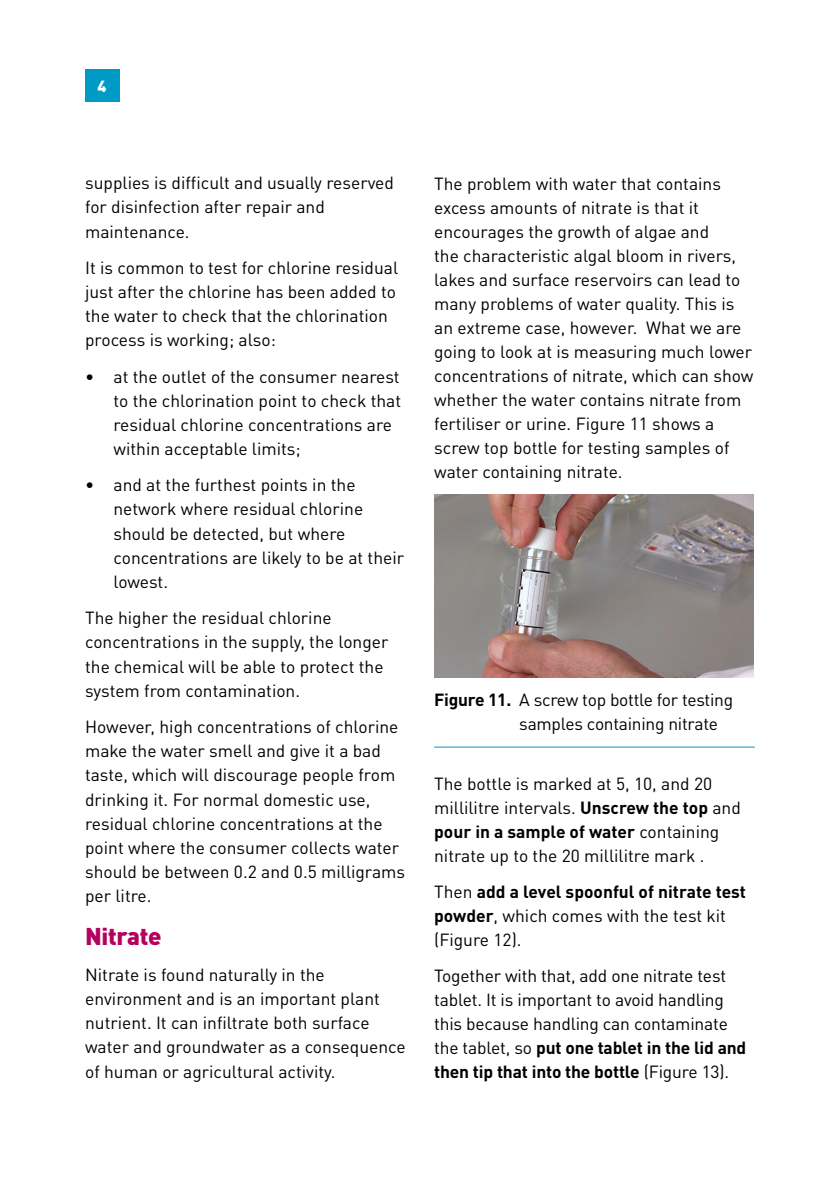
<style>
.page{position:relative;width:840px;height:1191px;background:#fff}
.page>*{position:absolute;margin:0;border:0;box-sizing:border-box;transform-origin:0 0}
.t1{font:900 24px "DINOT";letter-spacing:-.015em;color:#b6005d}
.t2{font:17.4px/24.2px "DINOT";color:#000}
.t3{font:900 16px "DINOT";color:#fff}
.s1{font-weight:700}
</style>
<div class="page">
<div style="left:85px;top:69px;width:34px;height:33px;background:#009ac7"></div>
<hr style="left:434px;top:746px;width:320px;height:1px;background:#009ac7">
<img style="left:434px;top:495px;width:319px;height:183px">
<p class="t3" style="left:97px;top:76px;width:10px">4</p>
<p class="t2" style="left:85px;top:170px;width:310px">supplies is difficult and usually reserved for disinfection after repair and maintenance.</p>
<p class="t2" style="left:85px;top:255px;width:314px">It is common to test for chlorine residual just after the chlorine has been added to the water to check that the chlorination process is working; also:</p>
<p class="t2" style="left:113px;top:364px;width:289px;text-indent:-28px">• at the outlet of the consumer nearest to the chlorination point to check that residual chlorine concentrations are within acceptable limits;</p>
<p class="t2" style="left:113px;top:472px;width:292px;text-indent:-28px">• and at the furthest points in the network where residual chlorine should be detected, but where concentrations are likely to be at their lowest.</p>
<p class="t2" style="left:85px;top:605px;width:304px">The higher the residual chlorine concentrations in the supply, the longer the chemical will be able to protect the system from contamination.</p>
<p class="t2" style="left:85px;top:714px;width:321px">However, high concentrations of chlorine make the water smell and give it a bad taste, which will discourage people from drinking it. For normal domestic use, residual chlorine concentrations at the point where the consumer collects water should be between 0.2 and 0.5 milligrams per litre.</p>
<h1 class="t1" style="left:85px;top:919px;width:78px">Nitrate</h1>
<p class="t2" style="left:85px;top:962px;width:322px">Nitrate is found naturally in the environment and is an important plant nutrient. It can infiltrate both surface water and groundwater as a consequence of human or agricultural activity.</p>
<p class="t2" style="left:434px;top:171px;width:320px">The problem with water that contains excess amounts of nitrate is that it encourages the growth of algae and<br>the characteristic algal bloom in rivers, lakes and surface reservoirs can lead to many problems of water quality. This is an extreme case, however. What we are going to look at is measuring much lower concentrations of nitrate, which can show whether the water contains nitrate from fertiliser or urine. Figure 11 shows a screw top bottle for testing samples of water containing nitrate.</p>
<p class="t2" style="left:519px;top:687px;width:215px;text-indent:-85px"><span class="s1">Figure 11.</span> A screw top bottle for testing samples containing nitrate</p>
<p class="t2" style="left:434px;top:771px;width:308px">The bottle is marked at 5, 10, and 20 millilitre intervals. <span class="s1">Unscrew the top</span> and <span class="s1">pour in a sample of water</span> containing nitrate up to the 20 millilitre mark .</p>
<p class="t2" style="left:434px;top:879px;width:313px">Then <span class="s1">add a level spoonful of nitrate test powder</span>, which comes with the test kit (Figure 12).</p>
<p class="t2" style="left:434px;top:963px;width:313px">Together with that, add one nitrate test tablet. It is important to avoid handling this because handling can contaminate the tablet, so <span class="s1">put one tablet in the lid and then tip that into the bottle</span> (Figure 13).</p>
</div>
